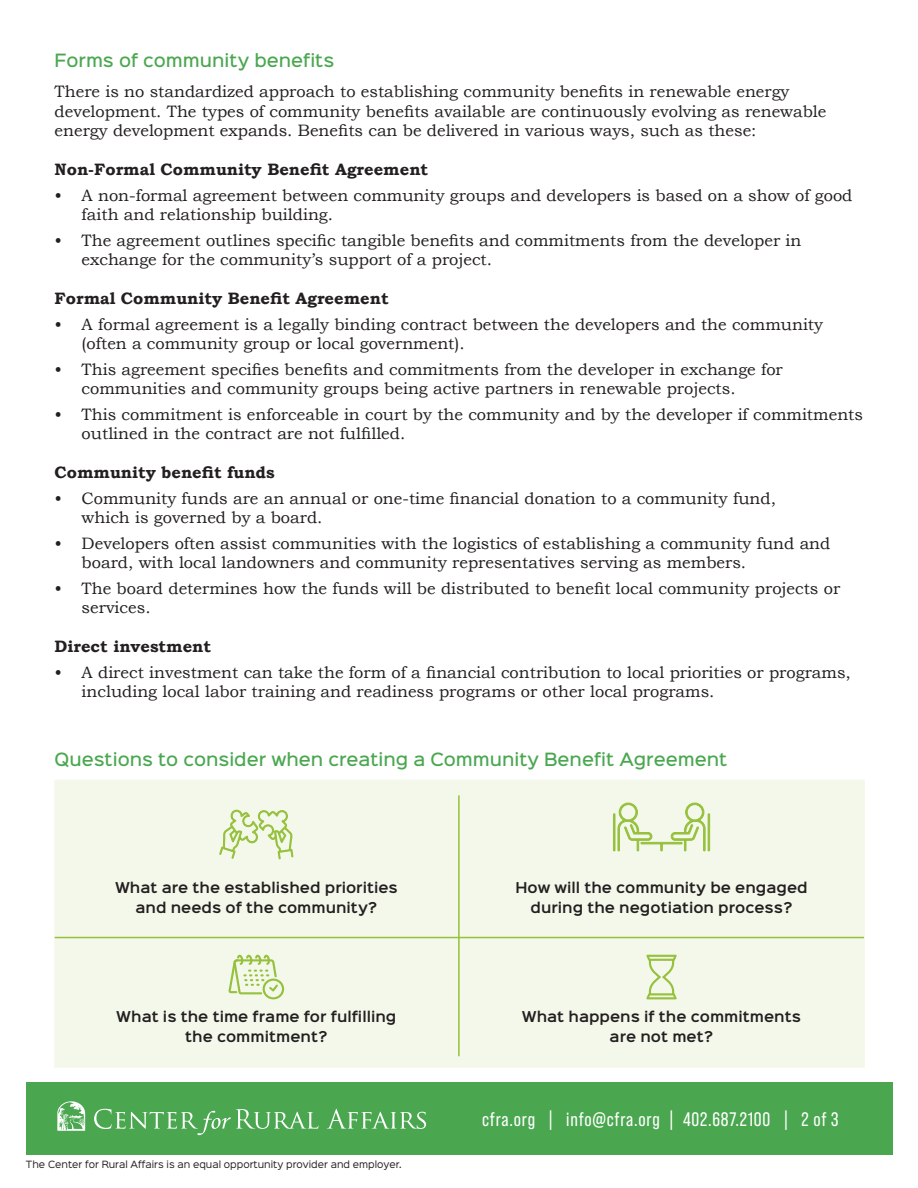
<style>
.page{position:relative;width:918px;height:1188px;background:#fff}
.page>*{position:absolute;margin:0;border:0;box-sizing:border-box;transform-origin:0 0}
.t1{font:19.5px "Bebas Neue Pro";letter-spacing:.04em;color:#fff}
.t2{font:16.5px/19.5px "Bookman Old Style";color:#231f20}
.t3{font:700 16.5px "Bookman Old Style";color:#231f20}
.t4{font:500 16.5px "Sinkin Sans 500";color:#4aa750}
.t5{font:600 13.5px "Sinkin Sans 600";color:#231f20}
.t6{font:9px "Sinkin Sans 400";color:#231f20}
</style>
<div class="page">
<div style="left:26px;top:1083px;width:866px;height:72px;background:#4aa750"></div>
<svg style="left:94px;top:1109px;width:224px;height:26px"></svg>
<svg style="left:327px;top:1109px;width:99px;height:20px"></svg>
<svg style="left:57px;top:1101px;width:28px;height:30px"></svg>
<div style="left:54px;top:780px;width:811px;height:288px;background:#f4f8eb"></div>
<hr style="left:458px;top:795px;width:2px;height:261px;background:#96c13d">
<hr style="left:55px;top:937px;width:809px;height:1px;background:#96c13d">
<div style="left:613px;top:813px;width:2px;height:38px;border:1px solid #96c13d"></div>
<div style="left:708px;top:813px;width:2px;height:38px;border:1px solid #96c13d"></div>
<svg style="left:617px;top:802px;width:89px;height:50px"></svg>
<svg style="left:228px;top:955px;width:56px;height:44px"></svg>
<svg style="left:646px;top:955px;width:31px;height:44px"></svg>
<svg style="left:219px;top:809px;width:75px;height:51px"></svg>
<p class="t4" style="left:55px;top:47px;width:281px">Forms of community benefits</p>
<p class="t2" style="left:55px;top:82px;width:773px">There is no standardized approach to establishing community benefits in renewable energy development. The types of community benefits available are continuously evolving as renewable energy development expands. Benefits can be delivered in various ways, such as these:</p>
<p class="t3" style="left:55px;top:158px;width:375px">Non-Formal Community Benefit Agreement</p>
<p class="t2" style="left:82px;top:186px;width:772px;text-indent:-27px">• A non-formal agreement between community groups and developers is based on a show of good faith and relationship building.</p>
<p class="t2" style="left:82px;top:231px;width:721px;text-indent:-27px">• The agreement outlines specific tangible benefits and commitments from the developer in exchange for the community’s support of a project.</p>
<p class="t3" style="left:55px;top:287px;width:335px">Formal Community Benefit Agreement</p>
<p class="t2" style="left:82px;top:315px;width:743px;text-indent:-27px">• A formal agreement is a legally binding contract between the developers and the community (often a community group or local government).</p>
<p class="t2" style="left:82px;top:360px;width:703px;text-indent:-27px">• This agreement specifies benefits and commitments from the developer in exchange for communities and community groups being active partners in renewable projects.</p>
<p class="t2" style="left:82px;top:405px;width:783px;text-indent:-27px">• This commitment is enforceable in court by the community and by the developer if commitments outlined in the contract are not fulfilled.</p>
<p class="t3" style="left:55px;top:461px;width:222px">Community benefit funds</p>
<p class="t2" style="left:82px;top:489px;width:696px;text-indent:-27px">• Community funds are an annual or one-time financial donation to a community fund, which is governed by a board.</p>
<p class="t2" style="left:82px;top:534px;width:750px;text-indent:-27px">• Developers often assist communities with the logistics of establishing a community fund and board, with local landowners and community representatives serving as members.</p>
<p class="t2" style="left:82px;top:579px;width:760px;text-indent:-27px">• The board determines how the funds will be distributed to benefit local community projects or services.</p>
<p class="t3" style="left:55px;top:635px;width:158px">Direct investment</p>
<p class="t2" style="left:82px;top:663px;width:771px;text-indent:-27px">• A direct investment can take the form of a financial contribution to local priorities or programs, including local labor training and readiness programs or other local programs.</p>
<p class="t4" style="left:55px;top:745px;width:674px">Questions to consider when creating a Community Benefit Agreement</p>
<p class="t5" style="left:115px;top:876px;width:284px">What are the established priorities</p>
<p class="t5" style="left:136px;top:895px;width:243px">and needs of the community?</p>
<p class="t5" style="left:116px;top:1005px;width:282px">What is the time frame for fulfilling</p>
<p class="t5" style="left:185px;top:1024px;width:144px">the commitment?</p>
<p class="t6" style="left:26px;top:1157px;width:377px">The Center for Rural Affairs is an equal opportunity provider and employer.</p>
<p class="t5" style="left:515px;top:876px;width:294px">How will the community be engaged</p>
<p class="t5" style="left:531px;top:895px;width:263px">during the negotiation process?</p>
<p class="t5" style="left:522px;top:1005px;width:281px">What happens if the commitments</p>
<p class="t5" style="left:610px;top:1024px;width:105px">are not met?</p>
<p class="t1" style="left:482px;top:1108px;width:358px">cfra.org | info@cfra.org | 402.687.2100 | 2 of 3</p>
</div>
